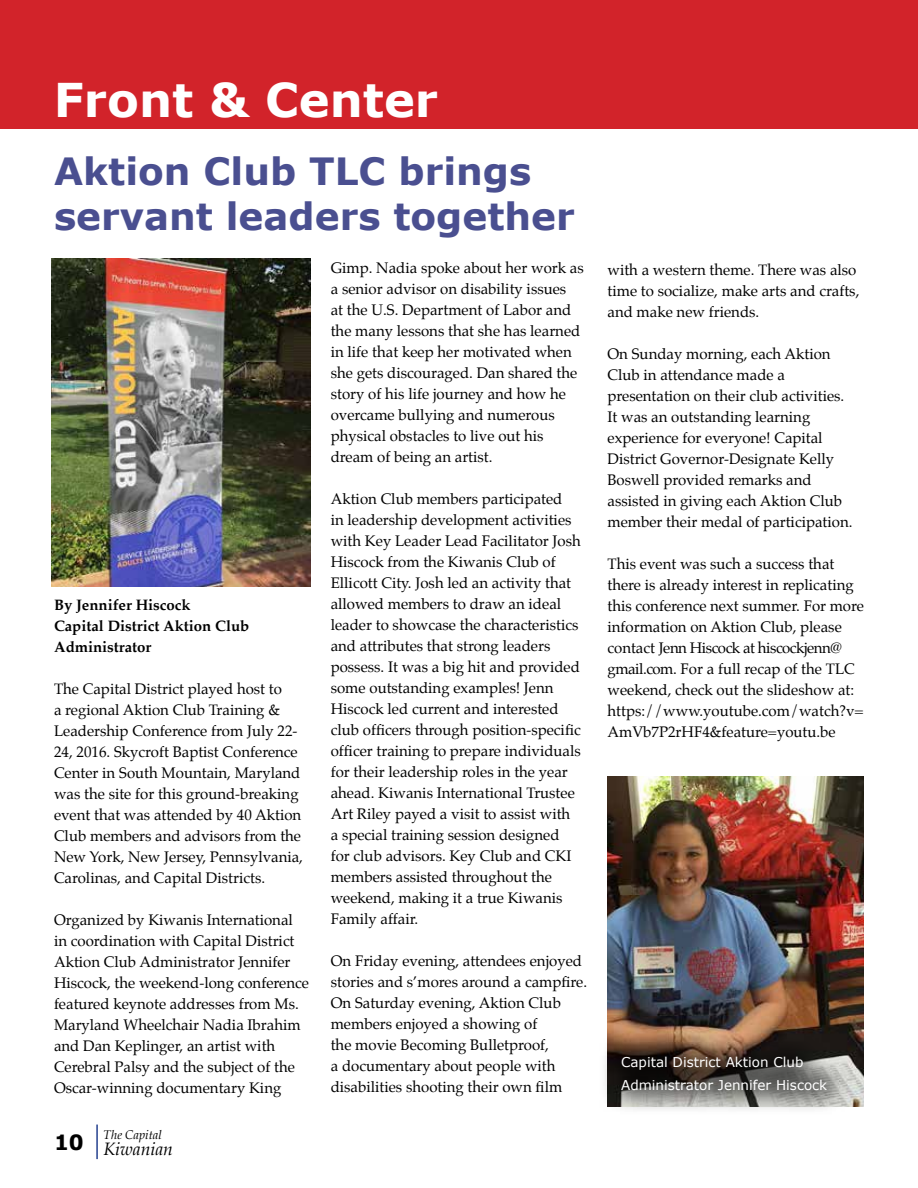
<style>
.page{position:relative;width:918px;height:1188px;background:#fff}
.page>*{position:absolute;margin:0;border:0;box-sizing:border-box;transform-origin:0 0}
.t1{font:700 46.5px "Verdana";color:#fff}
.t2{font:700 37.5px/45px "Verdana";color:#4a4f90}
.t3{font:700 21px "Verdana";color:#000}
.t4{font:italic 17.55px "Palatino";color:#000}
.t5{font:15px/21px "Palatino";color:#000}
.t6{font:700 15px/21px "Palatino";color:#000}
.t7{font:13.5px/22.5px "Verdana";color:#fff}
.t8{font:italic 12.45px "Palatino";color:#000}
</style>
<div class="page">
<div style="left:0;top:0;width:918px;height:129px;background:#d2232a"></div>
<img style="left:52px;top:258px;width:258px;height:328px">
<img style="left:608px;top:777px;width:255px;height:330px">
<div style="left:597px;top:1032px;width:255px;height:83px;background:#000;opacity:.75"></div>
<hr style="left:96px;top:1125px;width:2px;height:34px;background:#25408f">
<h1 class="t1" style="left:54px;top:67px;width:386px">Front &amp; Center</h1>
<h2 class="t2" style="left:54px;top:148px;width:522px">Aktion Club TLC brings servant leaders together</h2>
<p class="t6" style="left:54px;top:594px;width:197px">By Jennifer Hiscock<br>Capital District Aktion Club<br>Administrator</p>
<p class="t5" style="left:54px;top:678px;width:251px">The Capital District played host to<br>a regional Aktion Club Training &amp; Leadership Conference from July 22- 24, 2016. Skycroft Baptist Conference Center in South Mountain, Maryland was the site for this ground-breaking event that was attended by 40 Aktion Club members and advisors from the New York, New Jersey, Pennsylvania, Carolinas, and Capital Districts.</p>
<p class="t5" style="left:54px;top:909px;width:256px">Organized by Kiwanis International in coordination with Capital District Aktion Club Administrator Jennifer Hiscock, the weekend-long conference featured keynote addresses from Ms.<br>Maryland Wheelchair Nadia Ibrahim and Dan Keplinger, an artist with Cerebral Palsy and the subject of the Oscar-winning documentary King</p>
<h3 class="t3" style="left:54px;top:1127px;width:31px">10</h3>
<p class="t8" style="left:104px;top:1125px;width:60px">The Capital</p>
<p class="t4" style="left:104px;top:1135px;width:71px">Kiwanian</p>
<p class="t5" style="left:331px;top:257px;width:254px">Gimp. Nadia spoke about her work as a senior advisor on disability issues<br>at the U.S. Department of Labor and the many lessons that she has learned in life that keep her motivated when she gets discouraged. Dan shared the story of his life journey and how he overcame bullying and numerous physical obstacles to live out his dream of being an artist.</p>
<p class="t5" style="left:331px;top:488px;width:252px">Aktion Club members participated<br>in leadership development activities with Key Leader Lead Facilitator Josh Hiscock from the Kiwanis Club of Ellicott City. Josh led an activity that allowed members to draw an ideal leader to showcase the characteristics and attributes that strong leaders possess. It was a big hit and provided some outstanding examples! Jenn Hiscock led current and interested club officers through position-specific officer training to prepare individuals for their leadership roles in the year ahead. Kiwanis International Trustee Art Riley payed a visit to assist with a special training session designed for club advisors. Key Club and CKI members assisted throughout the weekend, making it a true Kiwanis Family affair.</p>
<p class="t5" style="left:331px;top:950px;width:258px">On Friday evening, attendees enjoyed stories and s’mores around a campfire.<br>On Saturday evening, Aktion Club members enjoyed a showing of<br>the movie Becoming Bulletproof,<br>a documentary about people with disabilities shooting their own film</p>
<p class="t5" style="left:608px;top:259px;width:253px">with a western theme. There was also time to socialize, make arts and crafts, and make new friends.</p>
<p class="t5" style="left:608px;top:343px;width:246px">On Sunday morning, each Aktion Club in attendance made a presentation on their club activities.<br>It was an outstanding learning experience for everyone! Capital District Governor-Designate Kelly Boswell provided remarks and assisted in giving each Aktion Club member their medal of participation.</p>
<p class="t5" style="left:608px;top:553px;width:258px">This event was such a success that there is already interest in replicating this conference next summer. For more information on Aktion Club, please contact Jenn Hiscock at hiscockjenn@ gmail.com. For a full recap of the TLC weekend, check out the slideshow at: https://www.youtube.com/watch?v= AmVb7P2rHF4&amp;feature=youtu.be</p>
<p class="t7" style="left:621px;top:1051px;width:208px">Capital District Aktion Club<br>Administrator Jennifer Hiscock</p>
</div>
